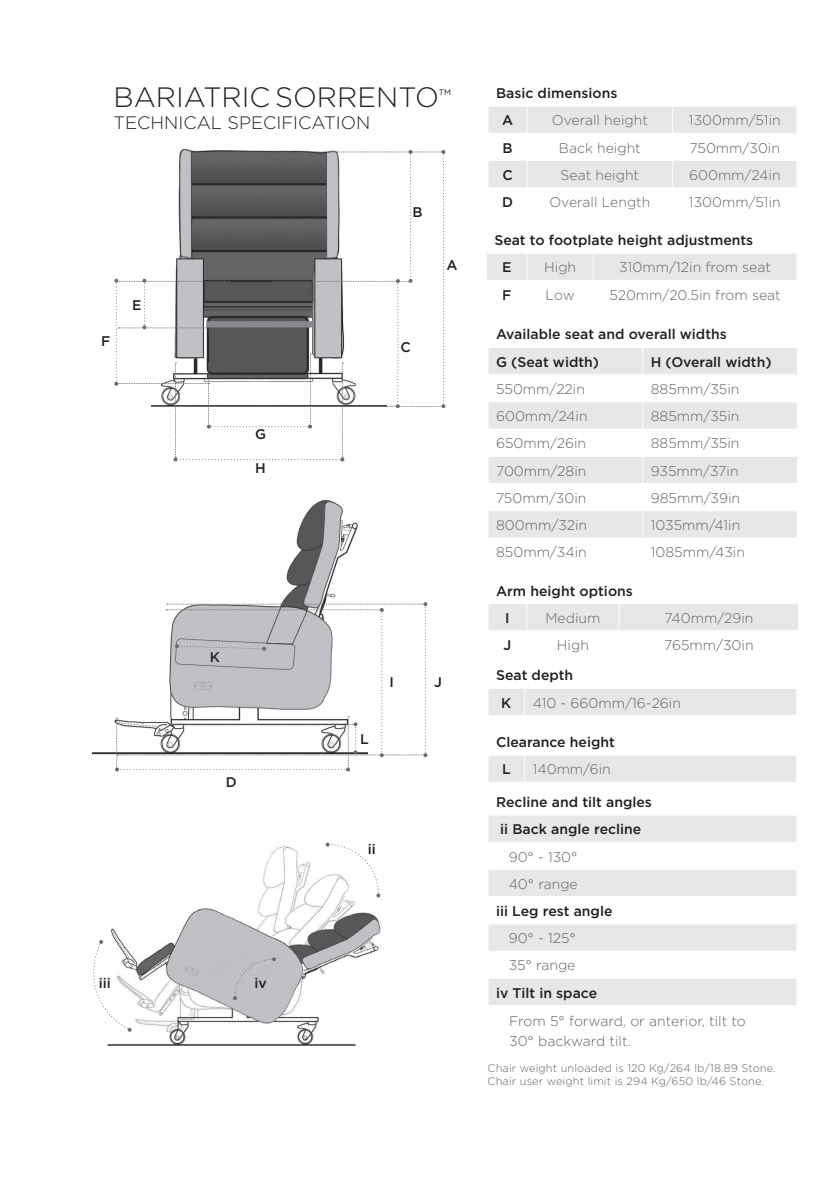
<style>
.page{position:relative;width:840px;height:1191px;background:#fff}
.page>*{position:absolute;margin:0;border:0;box-sizing:border-box;transform-origin:0 0}
.t1{font:300 28px "Gotham";color:#231f20}
.t2{font:300 18px "Gotham";color:#231f20}
.t3{font:300 14px/27.2px "Gotham";color:#636366}
.t4{font:500 14px/27.2px "Gotham";color:#231f20}
.t5{font:300 11px/13.2px "Gotham";letter-spacing:.01em;color:#636366}
.t6{font:8px "Gotham";color:#231f20}
</style>
<div class="page">
<img style="left:107px;top:846px;width:274px;height:200px">
<svg style="left:114px;top:150px;width:331px;height:311px"></svg>
<svg style="left:488px;top:107px;width:309px;height:80px"></svg>
<img style="left:92px;top:499px;width:266px;height:256px">
<div style="left:487px;top:254px;width:310px;height:26px;background:#e6e7e9"></div>
<svg style="left:488px;top:348px;width:308px;height:189px;fill:#e6e7e9"></svg>
<hr style="left:487px;top:374px;width:155px;height:1px;background:#fff">
<hr style="left:642px;top:374px;width:155px;height:1px;background:#fff">
<hr style="left:487px;top:401px;width:155px;height:1px;background:#fff">
<hr style="left:642px;top:401px;width:155px;height:1px;background:#fff">
<hr style="left:487px;top:428px;width:155px;height:1px;background:#fff">
<hr style="left:642px;top:428px;width:155px;height:1px;background:#fff">
<hr style="left:487px;top:456px;width:155px;height:1px;background:#fff">
<hr style="left:642px;top:456px;width:155px;height:1px;background:#fff">
<hr style="left:487px;top:483px;width:155px;height:1px;background:#fff">
<hr style="left:642px;top:483px;width:155px;height:1px;background:#fff">
<hr style="left:487px;top:510px;width:155px;height:1px;background:#fff">
<hr style="left:642px;top:510px;width:155px;height:1px;background:#fff">
<svg style="left:642px;top:348px;width:1px;height:189px"></svg>
<svg style="left:796px;top:348px;width:1px;height:189px"></svg>
<svg style="left:488px;top:816px;width:308px;height:189px;fill:#e6e7e9"></svg>
<hr style="left:487px;top:841px;width:310px;height:1px;background:#fff">
<hr style="left:487px;top:869px;width:310px;height:1px;background:#fff">
<hr style="left:487px;top:896px;width:310px;height:1px;background:#fff">
<hr style="left:487px;top:923px;width:310px;height:1px;background:#fff">
<hr style="left:487px;top:950px;width:310px;height:1px;background:#fff">
<hr style="left:487px;top:977px;width:310px;height:1px;background:#fff">
<svg style="left:796px;top:816px;width:1px;height:189px"></svg>
<svg style="left:325px;top:842px;width:55px;height:55px"></svg>
<div style="left:233px;top:957px;width:43px;height:43px;background:#c0c1c4"></div>
<svg style="left:93px;top:939px;width:39px;height:93px"></svg>
<svg style="left:488px;top:604px;width:310px;height:111px"></svg>
<div style="left:488px;top:756px;width:308px;height:26px;background:#e6e7e9"></div>
<svg style="left:115px;top:602px;width:312px;height:169px"></svg>
<h1 class="t1" style="left:113px;top:80px;width:326px">BARIATRIC SORRENTO</h1>
<p class="t6" style="left:438px;top:87px;width:14px">TM</p>
<p class="t2" style="left:113px;top:111px;width:258px">TECHNICAL SPECIFICATION</p>
<p class="t4" style="left:101px;top:327px;width:11px">F</p>
<p class="t4" style="left:132px;top:291px;width:11px">E</p>
<p class="t4" style="left:255px;top:420px;width:12px">G</p>
<p class="t4" style="left:255px;top:454px;width:12px">H</p>
<p class="t4" style="left:210px;top:643px;width:12px">K</p>
<p class="t4" style="left:226px;top:768px;width:12px">D</p>
<p class="t4" style="left:99px;top:969px;width:14px">iii</p>
<p class="t4" style="left:254px;top:969px;width:14px">iv</p>
<p class="t4" style="left:412px;top:198px;width:12px">B</p>
<p class="t4" style="left:446px;top:252px;width:13px">A</p>
<p class="t4" style="left:400px;top:333px;width:12px">C</p>
<p class="t4" style="left:360px;top:725px;width:10px">L</p>
<p class="t4" style="left:389px;top:668px;width:6px">I</p>
<p class="t4" style="left:367px;top:835px;width:10px">ii</p>
<p class="t4" style="left:434px;top:668px;width:9px">J</p>
<p class="t4" style="left:502px;top:79px;width:117px;text-indent:-6px">Basic dimensions<br>A</p>
<p class="t3" style="left:551px;top:106px;width:97px">Overall height</p>
<p class="t3" style="left:688px;top:106px;width:93px">1300mm/51in</p>
<p class="t4" style="left:502px;top:134px;width:12px">B</p>
<p class="t3" style="left:558px;top:134px;width:83px">Back height</p>
<p class="t3" style="left:689px;top:134px;width:92px">750mm/30in</p>
<p class="t4" style="left:502px;top:161px;width:12px">C</p>
<p class="t3" style="left:560px;top:161px;width:80px">Seat height</p>
<p class="t3" style="left:688px;top:161px;width:93px">600mm/24in</p>
<p class="t4" style="left:502px;top:188px;width:12px">D</p>
<p class="t3" style="left:549px;top:188px;width:102px">Overall Length</p>
<p class="t3" style="left:688px;top:188px;width:93px">1300mm/51in</p>
<p class="t4" style="left:502px;top:226px;width:252px;text-indent:-8px">Seat to footplate height adjustments<br>E</p>
<p class="t3" style="left:544px;top:253px;width:33px">High</p>
<p class="t3" style="left:619px;top:253px;width:153px">310mm/12in from seat</p>
<p class="t4" style="left:502px;top:281px;width:11px">F</p>
<p class="t3" style="left:545px;top:281px;width:31px">Low</p>
<p class="t3" style="left:609px;top:281px;width:173px">520mm/20.5in from seat</p>
<p class="t4" style="left:496px;top:321px;width:232px">Available seat and overall widths<br>G (Seat width)</p>
<p class="t4" style="left:650px;top:348px;width:122px">H (Overall width)</p>
<p class="t3" style="left:496px;top:375px;width:90px">550mm/22in</p>
<p class="t3" style="left:650px;top:375px;width:90px">885mm/35in</p>
<p class="t3" style="left:496px;top:402px;width:93px">600mm/24in</p>
<p class="t3" style="left:650px;top:402px;width:90px">885mm/35in</p>
<p class="t3" style="left:496px;top:429px;width:92px">650mm/26in</p>
<p class="t3" style="left:650px;top:429px;width:90px">885mm/35in</p>
<p class="t3" style="left:496px;top:456px;width:92px">700mm/28in</p>
<p class="t3" style="left:650px;top:456px;width:89px">935mm/37in</p>
<p class="t3" style="left:496px;top:484px;width:92px">750mm/30in</p>
<p class="t3" style="left:650px;top:484px;width:91px">985mm/39in</p>
<p class="t3" style="left:496px;top:511px;width:93px">800mm/32in</p>
<p class="t3" style="left:650px;top:511px;width:91px">1035mm/41in</p>
<p class="t3" style="left:496px;top:538px;width:92px">850mm/34in</p>
<p class="t3" style="left:650px;top:538px;width:96px">1085mm/43in</p>
<p class="t4" style="left:505px;top:577px;width:129px;text-indent:-9px">Arm height options<br>I</p>
<p class="t3" style="left:545px;top:604px;width:56px">Medium</p>
<p class="t3" style="left:664px;top:604px;width:90px">740mm/29in</p>
<p class="t4" style="left:503px;top:631px;width:9px">J</p>
<p class="t3" style="left:556px;top:631px;width:33px">High</p>
<p class="t3" style="left:663px;top:631px;width:91px">765mm/30in</p>
<p class="t4" style="left:501px;top:661px;width:73px;text-indent:-5px">Seat depth<br>K</p>
<p class="t3" style="left:532px;top:688px;width:150px">410 - 660mm/16-26in</p>
<p class="t4" style="left:501px;top:728px;width:114px;text-indent:-6px">Clearance height<br>L</p>
<p class="t3" style="left:532px;top:755px;width:80px">140mm/6in</p>
<p class="t4" style="left:496px;top:788px;width:157px;text-align:center">Recline and tilt angles ii Back angle recline</p>
<p class="t3" style="left:508px;top:842px;width:71px">90° - 130°<br>40° range</p>
<p class="t4" style="left:496px;top:897px;width:118px">iii Leg rest angle</p>
<p class="t3" style="left:508px;top:924px;width:69px">90° - 125°<br>35° range</p>
<p class="t4" style="left:496px;top:978px;width:103px">iv Tilt in space</p>
<p class="t3" style="left:509px;top:1010px;width:238px;line-height:20px">From 5° forward, or anterior, tilt to<br>30° backward tilt.</p>
<p class="t5" style="left:487px;top:1061px;width:289px">Chair weight unloaded is 120 Kg/264 lb/18.89 Stone.<br>Chair user weight limit is 294 Kg/650 lb/46 Stone.</p>
</div>
